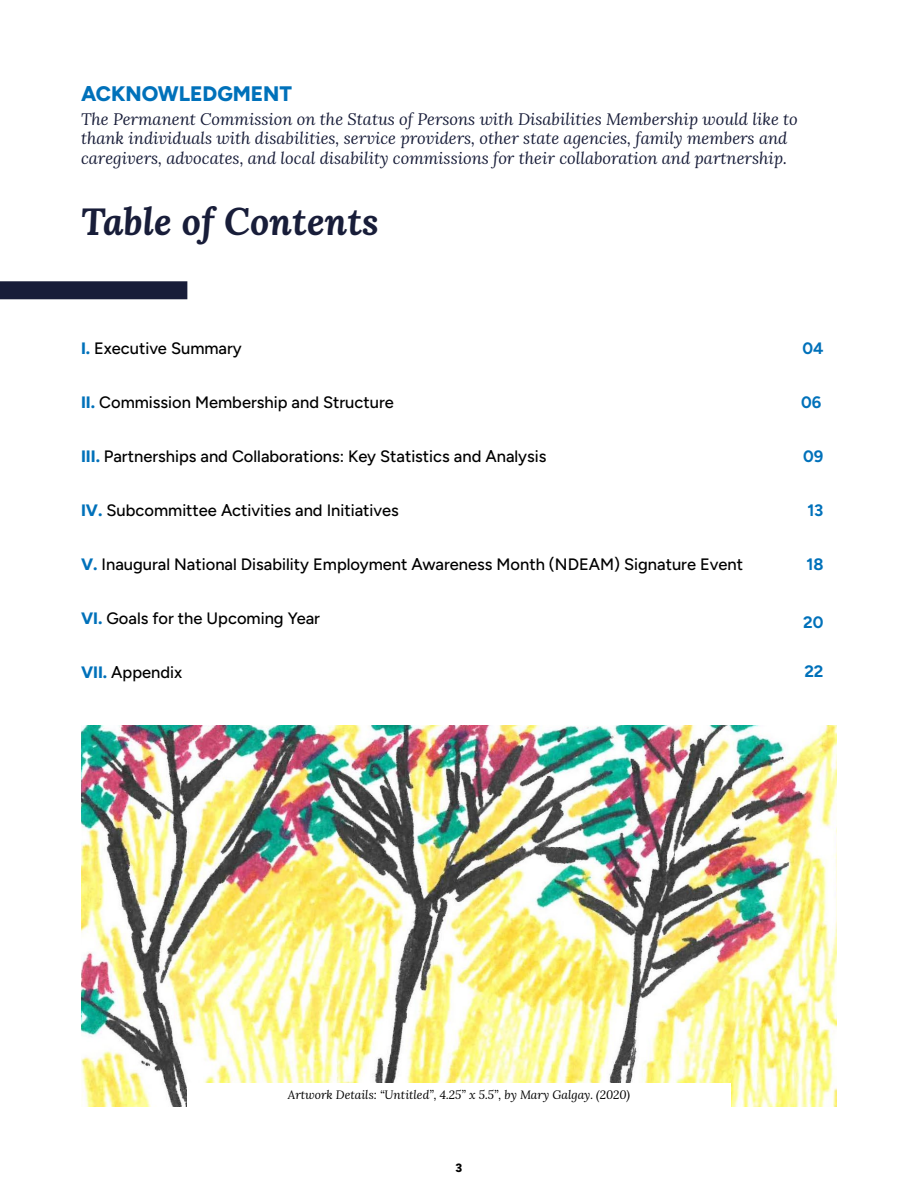
<style>
.page{position:relative;width:918px;height:1188px;background:#fff}
.page>*{position:absolute;margin:0;border:0;box-sizing:border-box;transform-origin:0 0}
.t1{font:italic 700 37.5px "Lora";color:#181d39}
.t2{font:800 21px "Figtree";color:#0071ba}
.t3{font:500 16.5px "Figtree";color:#000}
.t4{font:italic 16.5px/19.5px "Lora";color:#181d39}
.t5{font:700 16.5px "Figtree";color:#0071ba}
.t6{font:italic 12px "Lora";color:#000}
.t7{font:800 12px "Figtree";color:#000}
.s1{font-weight:800;color:#0071ba}
</style>
<div class="page">
<img style="left:81px;top:725px;width:756px;height:382px">
<div style="left:0;top:281px;width:187px;height:18px;background:#181d39"></div>
<div style="left:187px;top:1083px;width:544px;height:24px;background:#fff"></div>
<h1 class="t2" style="left:81px;top:81px;width:213px">ACKNOWLEDGMENT</h1>
<p class="t4" style="left:81px;top:109px;width:718px">The Permanent Commission on the Status of Persons with Disabilities Membership would like to thank individuals with disabilities, service providers, other state agencies, family members and caregivers, advocates, and local disability commissions for their collaboration and partnership.</p>
<h1 class="t1" style="left:81px;top:195px;width:300px">Table of Contents</h1>
<p class="t3" style="left:81px;top:339px;width:162px"><span class="s1">I.</span> Executive Summary</p>
<p class="t3" style="left:81px;top:393px;width:314px"><span class="s1">II.</span> Commission Membership and Structure</p>
<p class="t3" style="left:81px;top:447px;width:467px"><span class="s1">III.</span> Partnerships and Collaborations: Key Statistics and Analysis</p>
<p class="t3" style="left:81px;top:501px;width:319px"><span class="s1">IV.</span> Subcommittee Activities and Initiatives</p>
<p class="t3" style="left:81px;top:555px;width:664px"><span class="s1">V.</span> Inaugural National Disability Employment Awareness Month (NDEAM) Signature Event</p>
<p class="t3" style="left:81px;top:609px;width:241px"><span class="s1">VI.</span> Goals for the Upcoming Year</p>
<p class="t3" style="left:81px;top:663px;width:103px"><span class="s1">VII.</span> Appendix</p>
<p class="t5" style="left:802px;top:338px;width:23px">04</p>
<p class="t5" style="left:801px;top:392px;width:22px">06</p>
<p class="t5" style="left:803px;top:446px;width:22px">09</p>
<p class="t5" style="left:807px;top:500px;width:18px">13</p>
<p class="t5" style="left:806px;top:554px;width:19px">18</p>
<p class="t5" style="left:803px;top:612px;width:22px">20</p>
<p class="t5" style="left:804px;top:661px;width:21px">22</p>
<p class="t6" style="left:288px;top:1087px;width:344px">Artwork Details: “Untitled”, 4.25” x 5.5”, by Mary Galgay. (2020)</p>
<p class="t7" style="left:456px;top:1161px;width:8px">3</p>
</div>
